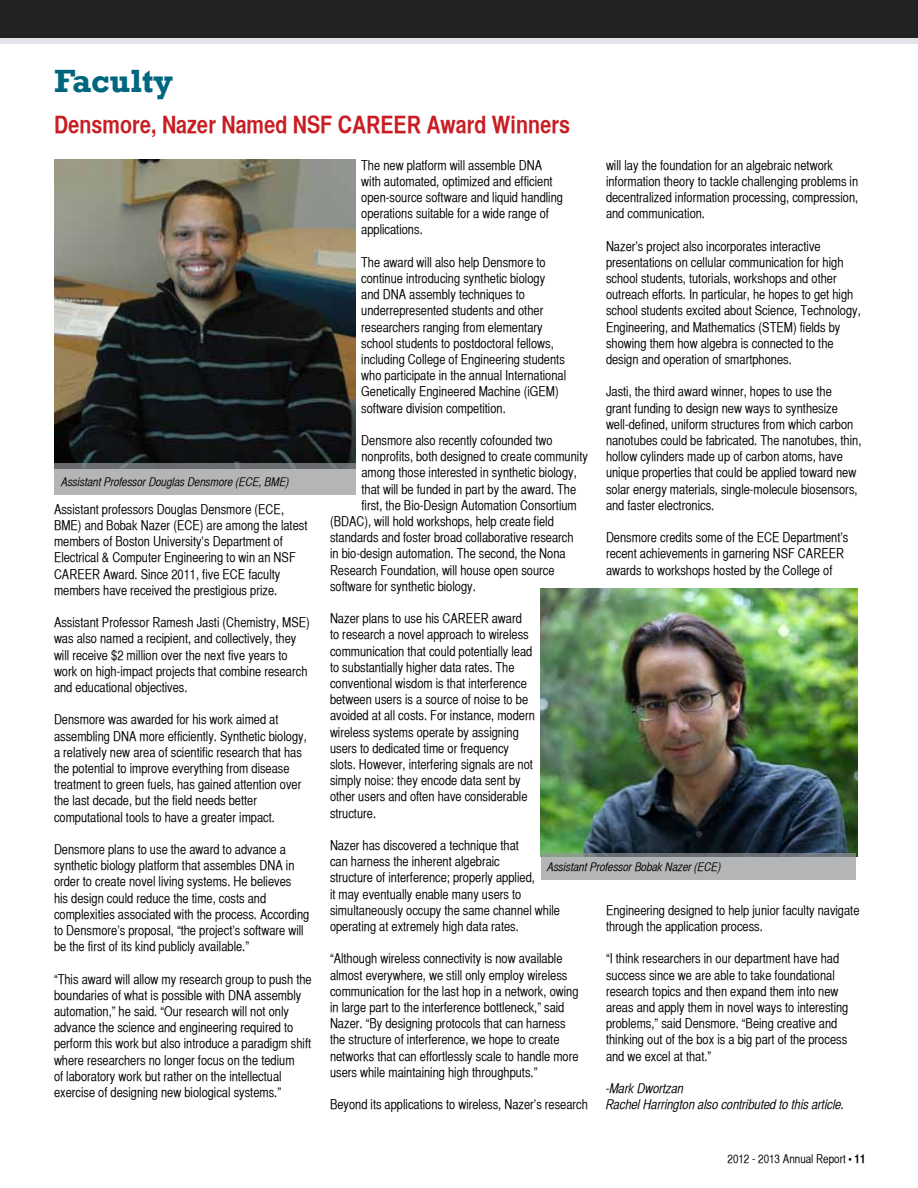
<style>
.page{position:relative;width:918px;height:1188px;background:#fff}
.page>*{position:absolute;margin:0;border:0;box-sizing:border-box;transform-origin:0 0}
.t1{font:700 33px "Rockwell";color:#006680}
.t2{font:24px "Helvetica CY Bold";color:#c81d23}
.t3{font:13.5px/16.2px "Helvetica CY Plain";color:#000}
.t4{font:13.5px/16.2px "Helvetica CY Oblique";color:#000}
.t5{font:12px "Helvetica CY Oblique";color:#000}
.t6{font:12px "Helvetica CY Plain";color:#000}
.s1{font-family:"Helvetica CY Bold"}
</style>
<div class="page">
<div style="left:0;top:33px;width:918px;height:11px;background:#e3e3e9"></div>
<div style="left:0;top:0;width:918px;height:38px;background:#222"></div>
<img style="left:54px;top:159px;width:301px;height:305px">
<svg style="left:54px;top:464px;width:302px;height:31px;background:#a7a9ab"></svg>
<img style="left:540px;top:588px;width:317px;height:269px">
<svg style="left:542px;top:854px;width:314px;height:26px;background:#abaeb0"></svg>
<h1 class="t1" style="left:54px;top:61px;width:121px">Faculty</h1>
<h2 class="t2" style="left:54px;top:110px;width:518px">Densmore, Nazer Named NSF CAREER Award Winners</h2>
<p class="t5" style="left:62px;top:475px;width:230px">Assistant Professor Douglas Densmore (ECE, BME)</p>
<p class="t3" style="left:54px;top:501px;width:255px">Assistant professors Douglas Densmore (ECE, BME) and Bobak Nazer (ECE) are among the latest members of Boston University’s Department of Electrical &amp; Computer Engineering to win an NSF CAREER Award. Since 2011, five ECE faculty members have received the prestigious prize.</p>
<p class="t3" style="left:54px;top:614px;width:257px">Assistant Professor Ramesh Jasti (Chemistry, MSE) was also named a recipient, and collectively, they will receive $2 million over the next five years to work on high-impact projects that combine research and educational objectives.</p>
<p class="t3" style="left:54px;top:712px;width:254px">Densmore was awarded for his work aimed at assembling DNA more efficiently. Synthetic biology, a relatively new area of scientific research that has the potential to improve everything from disease treatment to green fuels, has gained attention over the last decade, but the field needs better computational tools to have a greater impact.</p>
<p class="t3" style="left:54px;top:841px;width:257px">Densmore plans to use the award to advance a synthetic biology platform that assembles DNA in order to create novel living systems. He believes<br>his design could reduce the time, costs and complexities associated with the process. According to Densmore’s proposal, “the project’s software will be the first of its kind publicly available.”</p>
<p class="t3" style="left:54px;top:971px;width:259px">“This award will allow my research group to push the boundaries of what is possible with DNA assembly automation,” he said. “Our research will not only advance the science and engineering required to perform this work but also introduce a paradigm shift where researchers no longer focus on the tedium<br>of laboratory work but rather on the intellectual exercise of designing new biological systems.”</p>
<p class="t3" style="left:606px;top:157px;width:254px">will lay the foundation for an algebraic network information theory to tackle challenging problems in decentralized information processing, compression, and communication.</p>
<p class="t3" style="left:606px;top:238px;width:256px">Nazer’s project also incorporates interactive presentations on cellular communication for high school students, tutorials, workshops and other outreach efforts. In particular, he hopes to get high school students excited about Science, Technology, Engineering, and Mathematics (STEM) fields by showing them how algebra is connected to the design and operation of smartphones.</p>
<p class="t3" style="left:606px;top:384px;width:257px">Jasti, the third award winner, hopes to use the<br>grant funding to design new ways to synthesize well-defined, uniform structures from which carbon nanotubes could be fabricated. The nanotubes, thin, hollow cylinders made up of carbon atoms, have unique properties that could be applied toward new solar energy materials, single-molecule biosensors, and faster electronics.</p>
<p class="t3" style="left:606px;top:529px;width:244px">Densmore credits some of the ECE Department’s recent achievements in garnering NSF CAREER awards to workshops hosted by the College of</p>
<p class="t3" style="left:361px;top:157px;width:203px">The new platform will assemble DNA with automated, optimized and efficient open-source software and liquid handling operations suitable for a wide range of applications.</p>
<p class="t3" style="left:361px;top:254px;width:206px">The award will also help Densmore to continue introducing synthetic biology and DNA assembly techniques to underrepresented students and other researchers ranging from elementary school students to postdoctoral fellows, including College of Engineering students who participate in the annual International Genetically Engineered Machine (iGEM) software division competition.</p>
<p class="t3" style="left:361px;top:432px;width:193px">Densmore also recently cofounded two</p>
<p class="t3" style="left:362px;top:448px;width:228px">nonprofits, both designed to create community</p>
<p class="t3" style="left:362px;top:465px;width:217px">among those interested in synthetic biology,</p>
<p class="t3" style="left:362px;top:481px;width:216px">that will be funded in part by the award. The</p>
<p class="t3" style="left:362px;top:497px;width:217px">first, the Bio-Design Automation Consortium</p>
<p class="t3" style="left:330px;top:513px;width:225px">(BDAC), will hold workshops, help create field</p>
<p class="t3" style="left:330px;top:529px;width:245px">standards and foster broad collaborative research</p>
<p class="t3" style="left:330px;top:546px;width:237px">in bio-design automation. The second, the Nona</p>
<p class="t3" style="left:330px;top:562px;width:226px">Research Foundation, will house open source</p>
<p class="t3" style="left:330px;top:578px;width:147px">software for synthetic biology.</p>
<p class="t3" style="left:330px;top:610px;width:206px">Nazer plans to use his CAREER award<br>to research a novel approach to wireless communication that could potentially lead to substantially higher data rates. The conventional wisdom is that interference between users is a source of noise to be avoided at all costs. For instance, modern wireless systems operate by assigning users to dedicated time or frequency slots. However, interfering signals are not simply noise: they encode data sent by other users and often have considerable structure.</p>
<p class="t3" style="left:330px;top:837px;width:232px">Nazer has discovered a technique that<br>can harness the inherent algebraic<br>structure of interference; properly applied,<br>it may eventually enable many users to simultaneously occupy the same channel while operating at extremely high data rates.</p>
<p class="t3" style="left:330px;top:951px;width:250px">“Although wireless connectivity is now available almost everywhere, we still only employ wireless communication for the last hop in a network, owing in large part to the interference bottleneck,” said Nazer. “By designing protocols that can harness the structure of interference, we hope to create networks that can effortlessly scale to handle more users while maintaining high throughputs.”</p>
<p class="t3" style="left:330px;top:1096px;width:259px">Beyond its applications to wireless, Nazer’s research</p>
<p class="t5" style="left:548px;top:860px;width:175px">Assistant Professor Bobak Nazer (ECE)</p>
<p class="t3" style="left:606px;top:902px;width:255px">Engineering designed to help junior faculty navigate through the application process.</p>
<p class="t3" style="left:606px;top:951px;width:244px">“I think researchers in our department have had success since we are able to take foundational research topics and then expand them into new areas and apply them in novel ways to interesting problems,” said Densmore. “Being creative and thinking out of the box is a big part of the process and we excel at that.”</p>
<p class="t4" style="left:606px;top:1080px;width:240px">-Mark Dwortzan<br>Rachel Harrington also contributed to this article.</p>
<p class="t6" style="left:728px;top:1152px;width:140px">2012 - 2013 Annual Report <span class="s1">• 11</span></p>
</div>
